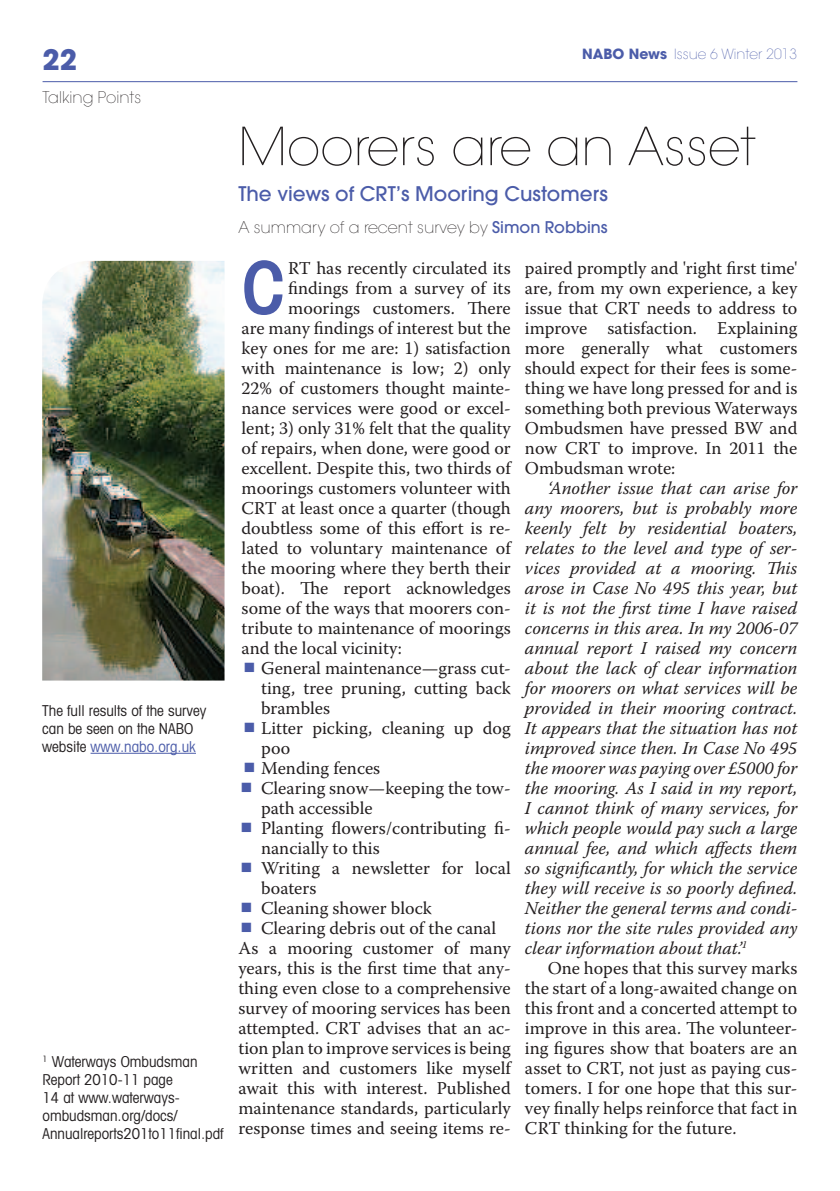
<style>
.page{position:relative;width:840px;height:1191px;background:#fff}
.page>*{position:absolute;margin:0;border:0;box-sizing:border-box;transform-origin:0 0}
.Body_intro{font:600 condensed 73.2px "Avant Garde";color:#4b5ca9}
.head{font:200 52px "Avant Garde";color:#231f20}
.t1{font:700 28px "Avant Garde";color:#4b5ca9}
.head_sub{font:500 20px "Avant Garde";color:#4b5ca9}
.body_main_italic_ind{font:italic 18px/20px "Warnock Pro";color:#231f20;text-align:justify}
.body_main_no_indent{font:18px/20px "Warnock Pro";color:#231f20;text-align:justify}
.Body_intro-2{font:18px "Warnock Pro";color:#231f20}
.body_list{font:18px/20px "Warnock Pro";color:#231f20}
.body_main{font:18px/20px "Warnock Pro";color:#231f20;text-align:justify}
.head_intro{font:200 16px "Avant Garde";color:#231f20}
.byline{font:200 16px "Avant Garde";color:#231f20}
.pullout_body{font:condensed 15px/18px "Avant Garde";color:#231f20}
.t2{font:200 14px "Avant Garde";color:#4b5ca9}
.s1{color:#4b5ca9}
.s2{font-weight:700}
.s3{font-weight:500;color:#4b5ca9}
</style>
<div class="page">
<hr style="left:43px;top:81px;width:754px;height:1px;background:#4b5ca9">
<img style="left:42px;top:261px;width:182px;height:419px">
<hr style="left:90px;top:753px;width:106px;height:1px;background:#4b5ca9">
<h3 class="t1" style="left:43px;top:42px;width:36px">22</h3>
<p class="byline" style="left:43px;top:88px;width:100px">Talking Points</p>
<p class="pullout_body" style="left:42px;top:701px;width:166px">The full results of the survey can be seen on the NABO website <span class="s1">www.nabo.org.uk</span></p>
<p class="pullout_body" style="left:43px;top:1052px;width:182px"><sup>1</sup> Waterways Ombudsman<br>Report 2010-11 page<br>14 at www.waterways&shy;ombudsman.org/docs/<br>Annualreports201to11final.pdf</p>
<p class="t2" style="left:582px;top:46px;width:216px"><span class="s2">NABO News</span> Issue 6 Winter 2013</p>
<p class="head" style="left:238px;top:116px;width:518px">Moorers are an Asset</p>
<p class="head_sub" style="left:238px;top:181px;width:371px">The views of CRT’s Mooring Customers</p>
<p class="head_intro" style="left:238px;top:218px;width:370px">A summary of a recent survey by <span class="s3">Simon Robbins</span></p>
<p class="Body_intro" style="left:241px;top:243px;width:46px">C</p>
<p class="Body_intro-2" style="left:288px;top:257px;width:224px">RT has recently circulated its</p>
<p class="body_main_no_indent" style="left:524px;top:258px;width:274px">paired promptly and 'right first time' are, from my own experience, a key issue that CRT needs to address to improve satisfaction. Explaining more generally what customers should expect for their fees is some&shy;thing we have long pressed for and is something both previous Waterways Ombudsmen have pressed BW and now CRT to improve. In 2011 the Ombudsman wrote:</p>
<p class="body_main_italic_ind" style="left:524px;top:478px;width:274px;text-indent:23px">‘Another issue that can arise for any moorers, but is probably more keenly felt by residential boaters, relates to the level and type of ser&shy;vices provided at a mooring. This arose in Case No 495 this year, but it is not the first time I have raised concerns in this area. In my 2006-07 annual report I raised my concern about the lack of clear information for moorers on what services will be provided in their mooring contract.<br>It appears that the situation has not improved since then. In Case No 495 the moorer was paying over £5000 for the mooring. As I said in my report, I cannot think of many services, for which people would pay such a large annual fee, and which affects them so significantly, for which the service they will receive is so poorly defined.<br>Neither the general terms and condi&shy;tions nor the site rules provided any clear information about that.’<sup>1</sup></p>
<p class="body_main" style="left:524px;top:958px;width:274px;text-indent:23px">One hopes that this survey marks the start of a long-awaited change on this front and a concerted attempt to improve in this area. The volunteer&shy;ing figures show that boaters are an asset to CRT, not just as paying cus&shy;tomers. I for one hope that this sur&shy;vey finally helps reinforce that fact in CRT thinking for the future.</p>
<p class="Body_intro-2" style="left:288px;top:277px;width:224px">findings from a survey of its</p>
<p class="Body_intro-2" style="left:288px;top:297px;width:224px">moorings customers. There</p>
<p class="Body_intro-2" style="left:241px;top:317px;width:270px">are many findings of interest but the</p>
<p class="Body_intro-2" style="left:241px;top:337px;width:270px">key ones for me are: 1) satisfaction</p>
<p class="Body_intro-2" style="left:241px;top:357px;width:270px">with maintenance is low; 2) only</p>
<p class="Body_intro-2" style="left:241px;top:377px;width:270px">22% of customers thought mainte-</p>
<p class="Body_intro-2" style="left:241px;top:397px;width:270px">nance services were good or excel-</p>
<p class="Body_intro-2" style="left:241px;top:417px;width:270px">lent; 3) only 31% felt that the quality</p>
<p class="Body_intro-2" style="left:241px;top:437px;width:270px">of repairs, when done, were good or</p>
<p class="Body_intro-2" style="left:241px;top:457px;width:270px">excellent. Despite this, two thirds of</p>
<p class="Body_intro-2" style="left:241px;top:477px;width:270px">moorings customers volunteer with</p>
<p class="Body_intro-2" style="left:241px;top:497px;width:270px">CRT at least once a quarter (though</p>
<p class="Body_intro-2" style="left:241px;top:517px;width:270px">doubtless some of this effort is re-</p>
<p class="Body_intro-2" style="left:241px;top:537px;width:270px">lated to voluntary maintenance of</p>
<p class="Body_intro-2" style="left:241px;top:557px;width:270px">the mooring where they berth their</p>
<p class="Body_intro-2" style="left:241px;top:577px;width:270px">boat). The report acknowledges</p>
<p class="Body_intro-2" style="left:241px;top:597px;width:270px">some of the ways that moorers con-</p>
<p class="Body_intro-2" style="left:241px;top:617px;width:270px">tribute to maintenance of moorings</p>
<p class="Body_intro-2" style="left:241px;top:637px;width:162px">and the local vicinity:</p>
<p class="body_list" style="left:261px;top:658px;width:251px;text-align:justify">General maintenance—grass cut&shy;ting, tree pruning, cutting back brambles</p>
<p class="body_list" style="left:261px;top:718px;width:251px">Litter picking, cleaning up dog poo</p>
<p class="body_list" style="left:261px;top:758px;width:121px">Mending fences</p>
<p class="body_list" style="left:261px;top:778px;width:251px">Clearing snow—keeping the tow&shy;path accessible</p>
<p class="body_list" style="left:261px;top:818px;width:251px">Planting flowers/contributing fi&shy;nancially to this</p>
<p class="body_list" style="left:261px;top:858px;width:251px">Writing a newsletter for local boaters</p>
<p class="body_list" style="left:261px;top:898px;width:172px">Cleaning shower block</p>
<p class="body_list" style="left:261px;top:918px;width:236px">Clearing debris out of the canal</p>
<p class="body_main_no_indent" style="left:238px;top:938px;width:274px">As a mooring customer of many years, this is the first time that any&shy;thing even close to a comprehensive survey of mooring services has been attempted. CRT advises that an ac&shy;tion plan to improve services is being written and customers like myself await this with interest. Published maintenance standards, particularly response times and seeing items re-</p>
</div>
